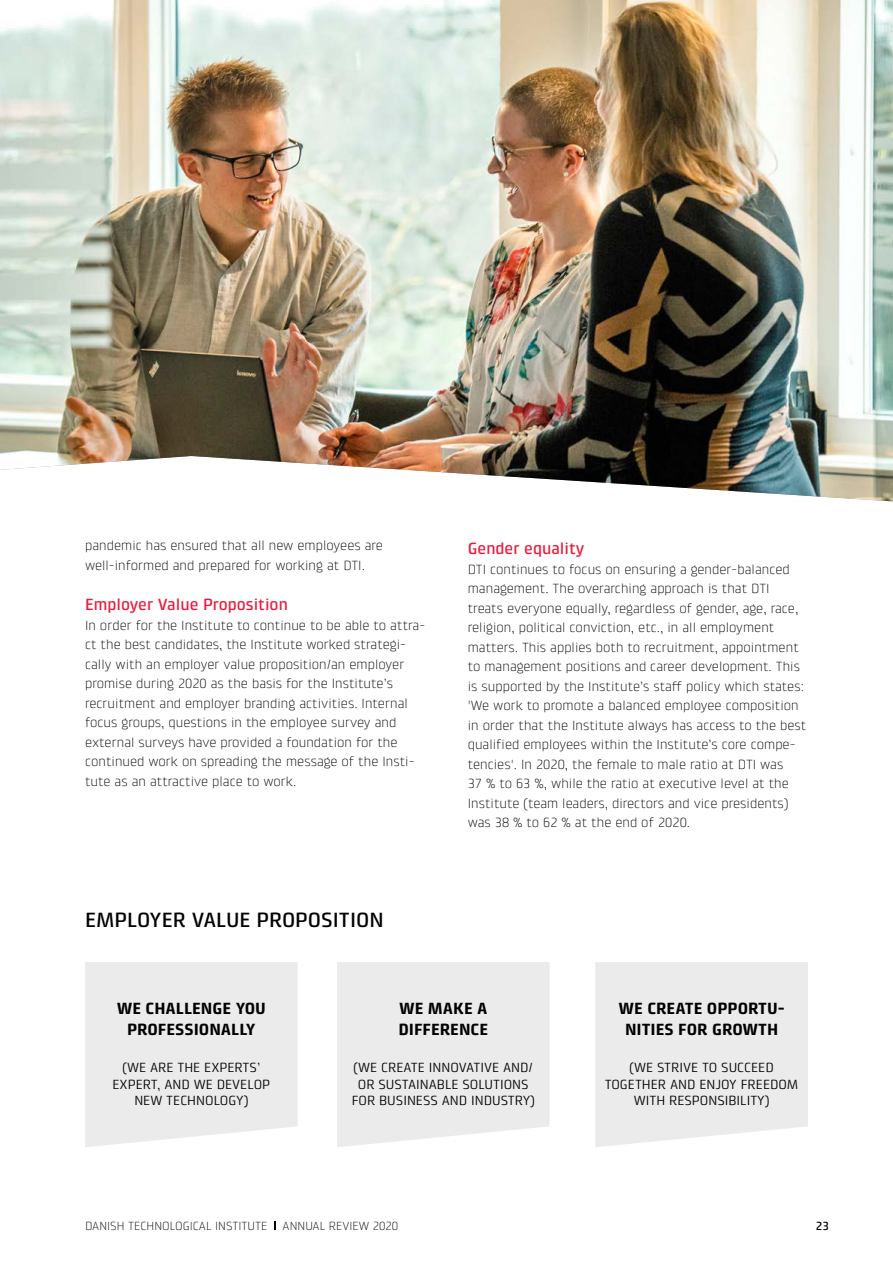
<style>
.page{position:relative;width:893px;height:1263px;background:#fff}
.page>*{position:absolute;margin:0;border:0;box-sizing:border-box;transform-origin:0 0}
.t1{font:500 21px "Klint Pro";color:#000}
.t2{font:700 16.5px/21px "Klint Pro";color:#000;text-align:center}
.t3{font:500 16.5px "Klint Pro";color:#ed1a3b}
.t4{font:300 13.5px/19.5px "Klint Pro";color:#000}
.t5{font:13.5px/16.5px "Klint Pro";color:#000;text-align:center}
.t6{font:300 12px "Klint Pro";color:#000}
.t7{font:500 12px "Klint Pro";color:#000}
</style>
<div class="page">
<div style="left:85px;top:962px;width:213px;height:185px;background:#ebebec"></div>
<div style="left:337px;top:962px;width:213px;height:185px;background:#ebebec"></div>
<div style="left:595px;top:962px;width:213px;height:185px;background:#ebebec"></div>
<img style="left:0;top:0;width:893px;height:501px">
<p class="t4" style="left:85px;top:536px;width:300px">pandemic has ensured that all new employees are well-informed and prepared for working at DTI.</p>
<p class="t3" style="left:85px;top:595px;width:204px">Employer Value Proposition</p>
<p class="t4" style="left:85px;top:615px;width:342px">In order for the Institute to continue to be able to attra&shy;ct the best candidates, the Institute worked strategi&shy;cally with an employer value proposition/an employer promise during 2020 as the basis for the Institute’s recruitment and employer branding activities. Internal focus groups, questions in the employee survey and external surveys have provided a foundation for the continued work on spreading the message of the Insti&shy;tute as an attractive place to work.</p>
<h1 class="t1" style="left:85px;top:908px;width:300px">EMPLOYER VALUE PROPOSITION</h1>
<p class="t3" style="left:468px;top:539px;width:118px">Gender equality</p>
<p class="t4" style="left:468px;top:559px;width:340px">DTI continues to focus on ensuring a gender-balanced management. The overarching approach is that DTI treats everyone equally, regardless of gender, age, race, religion, political conviction, etc., in all employment matters. This applies both to recruitment, appointment to management positions and career development. This is supported by the Institute’s staff policy which states: 'We work to promote a balanced employee composition in order that the Institute always has access to the best qualified employees within the Institute’s core compe&shy;tencies'. In 2020, the female to male ratio at DTI was<br>37 % to 63 %, while the ratio at executive level at the Institute (team leaders, directors and vice presidents) was 38 % to 62 % at the end of 2020.</p>
<p class="t2" style="left:117px;top:998px;width:151px">WE CHALLENGE YOU<br>PROFESSIONALLY</p>
<p class="t2" style="left:398px;top:998px;width:91px;text-align:left">WE MAKE A<br>DIFFERENCE</p>
<p class="t2" style="left:618px;top:998px;width:168px">WE CREATE OPPORTU-<br>NITIES FOR GROWTH</p>
<p class="t5" style="left:113px;top:1059px;width:159px">(WE ARE THE EXPERTS’<br>EXPERT, AND WE DEVELOP<br>NEW TECHNOLOGY)</p>
<p class="t5" style="left:352px;top:1059px;width:185px">(WE CREATE INNOVATIVE AND/<br>OR SUSTAINABLE SOLUTIONS<br>FOR BUSINESS AND INDUSTRY)</p>
<p class="t5" style="left:605px;top:1059px;width:195px">(WE STRIVE TO SUCCEED<br>TOGETHER AND ENJOY FREEDOM<br>WITH RESPONSIBILITY)</p>
<p class="t6" style="left:85px;top:1219px;width:184px">DANISH TECHNOLOGICAL INSTITUTE</p>
<p class="t6" style="left:283px;top:1219px;width:117px">ANNUAL REVIEW 2020</p>
<p class="t7" style="left:816px;top:1219px;width:15px">23</p>
</div>
